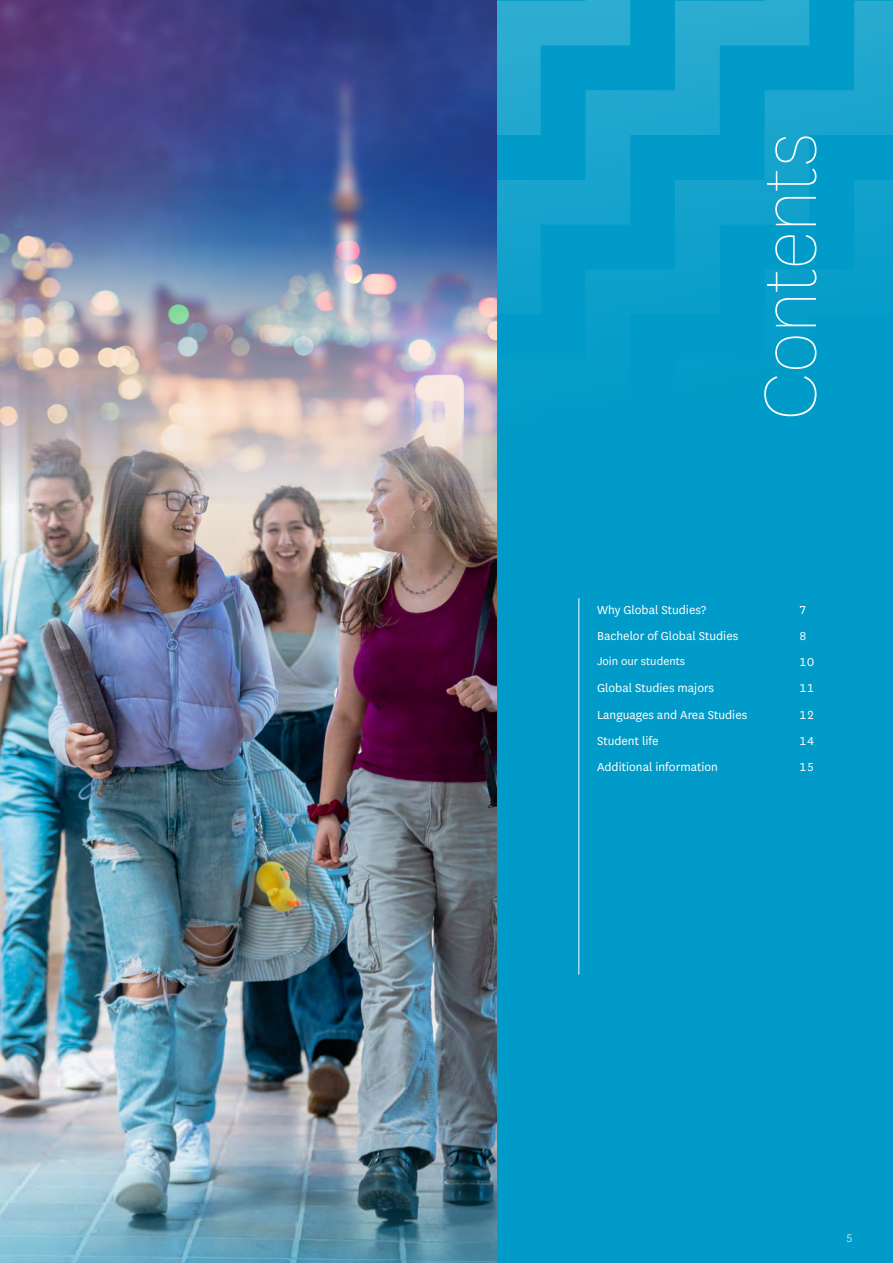
<style>
.page{position:relative;width:893px;height:1263px;background:#fff}
.page>*{position:absolute;margin:0;border:0;box-sizing:border-box;transform-origin:0 0}
.Section_Header{font:100 87px "National";letter-spacing:-.01em;color:#fff}
.Contents_Bodycopy{font:13.5px "National";color:#fff}
.Contents_Bodycopy-2{font:12.75px "National";color:#fff}
.t1{font:300 12.75px "National";color:#fff}
</style>
<div class="page">
<img style="left:0;top:504px;width:497px;height:625px">
<img style="left:0;top:0;width:497px;height:504px">
<img style="left:0;top:1129px;width:497px;height:134px">
<div style="left:497px;top:0;width:396px;height:1263px;background:#009bc8"></div>
<svg style="left:578px;top:598px;width:1px;height:253px"></svg>
<svg style="left:497px;top:0;width:396px;height:314px"></svg>
<svg style="left:497px;top:0;width:312px;height:225px"></svg>
<div style="left:497px;top:0;width:133px;height:46px;background:#2dacd1"></div>
<hr style="left:579px;top:598px;width:1px;height:376px;background:#fff">
<p class="Section_Header" style="left:738px;top:421px;width:289px;rotate:-90deg">Contents</p>
<p class="Contents_Bodycopy" style="left:597px;top:601px;width:111px">Why Global Studies?</p>
<p class="Contents_Bodycopy" style="left:799px;top:601px;width:9px">7</p>
<p class="Contents_Bodycopy" style="left:597px;top:627px;width:143px">Bachelor of Global Studies</p>
<p class="Contents_Bodycopy" style="left:799px;top:627px;width:9px">8</p>
<p class="Contents_Bodycopy-2" style="left:597px;top:653px;width:90px">Join our students</p>
<p class="Contents_Bodycopy" style="left:799px;top:653px;width:17px">10</p>
<p class="Contents_Bodycopy" style="left:597px;top:679px;width:119px">Global Studies majors</p>
<p class="Contents_Bodycopy" style="left:799px;top:679px;width:17px">11</p>
<p class="Contents_Bodycopy" style="left:597px;top:706px;width:152px">Languages and Area Studies</p>
<p class="Contents_Bodycopy" style="left:799px;top:706px;width:17px">12</p>
<p class="Contents_Bodycopy" style="left:597px;top:732px;width:63px">Student life</p>
<p class="Contents_Bodycopy" style="left:799px;top:732px;width:17px">14</p>
<p class="Contents_Bodycopy" style="left:597px;top:758px;width:122px">Additional information</p>
<p class="Contents_Bodycopy" style="left:799px;top:758px;width:17px">15</p>
<p class="t1" style="left:846px;top:1230px;width:9px">5</p>
</div>
